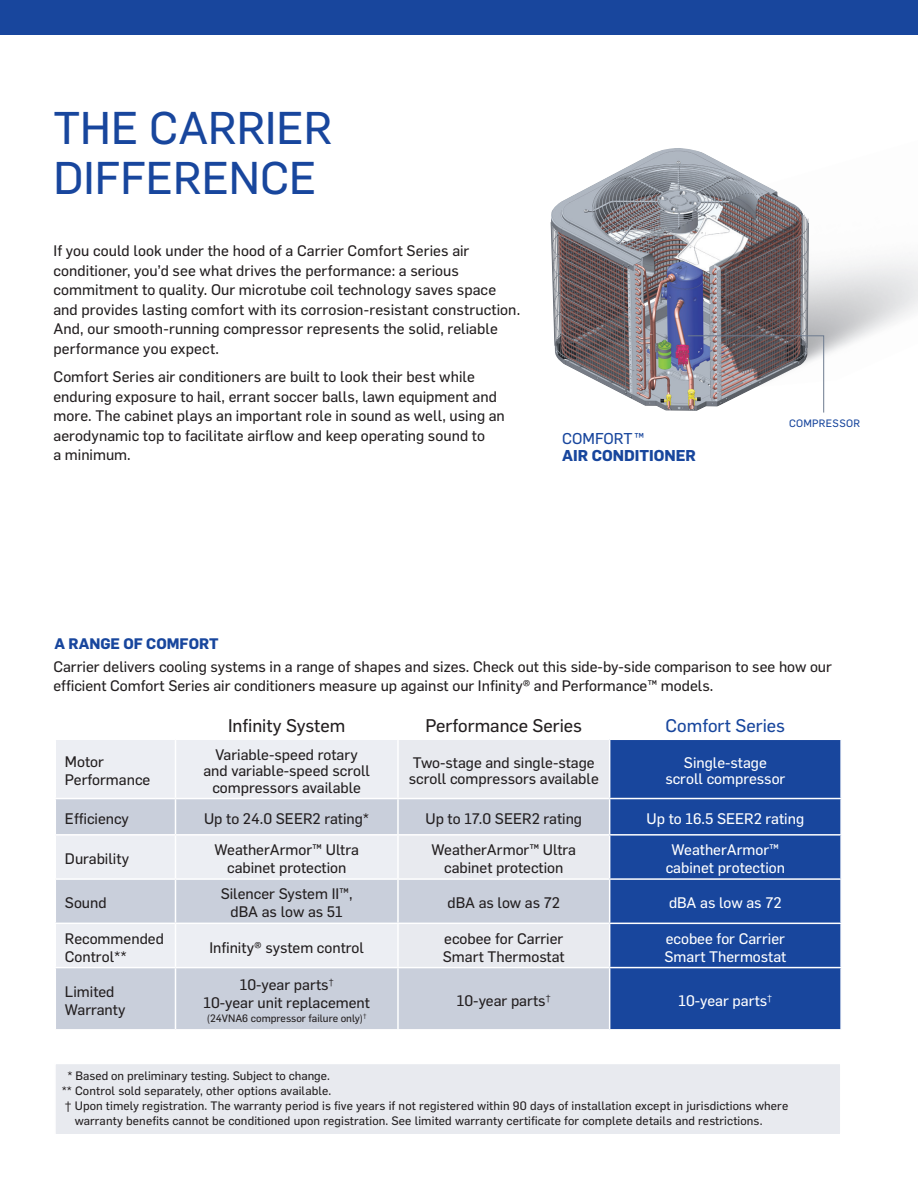
<style>
.page{position:relative;width:918px;height:1188px;background:#fff}
.page>*{position:absolute;margin:0;border:0;box-sizing:border-box;transform-origin:0 0}
.t1{font:45px/49.5px "Flama Basic";color:#18469d}
.t2{font:18px "Flama Basic";color:#231f20}
.t3{font:18px "Flama Basic";color:#18469d}
.t4{font:700 15.45px/16.4px "Flama";color:#18469d}
.t5{font:15px/19.5px "Flama Basic";color:#231f20}
.t6{font:15px/18px "Flama Basic";color:#fff}
.t7{font:700 15px "Flama";color:#18469d}
.t8{font:12px/15px "Flama Basic";letter-spacing:.01em;color:#231f20;text-align:center}
.t9{font:10.5px "Flama Basic";color:#231f20}
.t10{font:10.5px "Flama Basic";letter-spacing:.03em;color:#18469d}
.s1{font-family:"Flama Basic";font-weight:400}
</style>
<div class="page">
<img style="left:550px;top:148px;width:259px;height:263px">
<div style="left:0;top:0;width:918px;height:35px;background:#18469d"></div>
<svg style="left:687px;top:335px;width:137px;height:78px"></svg>
<div style="left:56px;top:740px;width:341px;height:58px;background:#eceef3"></div>
<div style="left:399px;top:740px;width:210px;height:58px;background:#e8eaef"></div>
<div style="left:610px;top:740px;width:230px;height:289px;background:#18469d"></div>
<svg style="left:56px;top:799px;width:553px;height:230px;background:#d5dae3"></svg>
<hr style="left:175px;top:740px;width:1px;height:58px;background:#fff">
<hr style="left:175px;top:799px;width:1px;height:35px;background:#fff">
<hr style="left:397px;top:799px;width:2px;height:35px;background:#fff">
<hr style="left:610px;top:798px;width:232px;height:1px;background:#fff">
<hr style="left:55px;top:834px;width:121px;height:2px;background:#fff">
<hr style="left:176px;top:834px;width:222px;height:2px;background:#fff">
<hr style="left:175px;top:836px;width:1px;height:42px;background:#fff">
<hr style="left:398px;top:834px;width:212px;height:2px;background:#fff">
<hr style="left:397px;top:836px;width:2px;height:42px;background:#fff">
<hr style="left:610px;top:834px;width:232px;height:2px;background:#fff">
<hr style="left:55px;top:878px;width:121px;height:2px;background:#fff">
<hr style="left:176px;top:878px;width:222px;height:2px;background:#fff">
<hr style="left:175px;top:880px;width:1px;height:43px;background:#fff">
<hr style="left:398px;top:878px;width:212px;height:2px;background:#fff">
<hr style="left:397px;top:880px;width:2px;height:43px;background:#fff">
<hr style="left:610px;top:878px;width:232px;height:2px;background:#fff">
<hr style="left:55px;top:923px;width:121px;height:1px;background:#fff">
<hr style="left:176px;top:923px;width:222px;height:1px;background:#fff">
<hr style="left:175px;top:924px;width:1px;height:43px;background:#fff">
<hr style="left:398px;top:923px;width:212px;height:1px;background:#fff">
<hr style="left:397px;top:924px;width:2px;height:43px;background:#fff">
<hr style="left:610px;top:923px;width:232px;height:1px;background:#fff">
<hr style="left:55px;top:967px;width:121px;height:1px;background:#fff">
<hr style="left:176px;top:967px;width:222px;height:1px;background:#fff">
<hr style="left:175px;top:968px;width:1px;height:61px;background:#fff">
<hr style="left:398px;top:967px;width:212px;height:1px;background:#fff">
<hr style="left:397px;top:968px;width:2px;height:61px;background:#fff">
<hr style="left:610px;top:967px;width:232px;height:1px;background:#fff">
<div style="left:54px;top:1063px;width:788px;height:72px;background:#e8eaef;border:2px solid #fff"></div>
<p class="t1" style="left:53px;top:101px;width:280px">THE CARRIER<br>DIFFERENCE</p>
<p class="t5" style="left:53px;top:240px;width:468px">If you could look under the hood of a Carrier Comfort Series air conditioner, you’d see what drives the performance: a serious commitment to quality. Our microtube coil technology saves space and provides lasting comfort with its corrosion-resistant construction.<br>And, our smooth-running compressor represents the solid, reliable performance you expect.</p>
<p class="t5" style="left:53px;top:366px;width:453px">Comfort Series air conditioners are built to look their best while enduring exposure to hail, errant soccer balls, lawn equipment and more. The cabinet plays an important role in sound as well, using an aerodynamic top to facilitate airflow and keep operating sound to<br>a minimum.</p>
<p class="t4" style="left:562px;top:429px;width:135px"><span class="s1">COMFORT™<br></span>AIR CONDITIONER</p>
<p class="t7" style="left:55px;top:633px;width:166px">A RANGE OF COMFORT</p>
<p class="t10" style="left:789px;top:416px;width:72px">COMPRESSOR</p>
<p class="t5" style="left:53px;top:656px;width:780px">Carrier delivers cooling systems in a range of shapes and sizes. Check out this side-by-side comparison to see how our</p>
<p class="t5" style="left:53px;top:675px;width:661px">efficient Comfort Series air conditioners measure up against our Infinity® and Performance™ models.</p>
<p class="t2" style="left:228px;top:713px;width:119px">Infinity System</p>
<p class="t2" style="left:426px;top:713px;width:158px">Performance Series</p>
<p class="t3" style="left:666px;top:713px;width:121px">Comfort Series</p>
<p class="t5" style="left:65px;top:752px;width:87px;line-height:18px">Motor<br>Performance</p>
<p class="t5" style="left:203px;top:745px;width:168px;line-height:16.5px;text-align:center">Variable-speed rotary and variable-speed scroll compressors available</p>
<p class="t5" style="left:413px;top:752px;width:183px">Two-stage and single-stage</p>
<p class="t5" style="left:409px;top:768px;width:192px">scroll compressors available</p>
<p class="t6" style="left:684px;top:753px;width:84px">Single-stage</p>
<p class="t6" style="left:665px;top:769px;width:122px">scroll compressor</p>
<p class="t5" style="left:65px;top:808px;width:66px">Efficiency</p>
<p class="t5" style="left:204px;top:808px;width:167px">Up to 24.0 SEER2 rating*</p>
<p class="t5" style="left:426px;top:808px;width:158px">Up to 17.0 SEER2 rating</p>
<p class="t6" style="left:647px;top:809px;width:159px">Up to 16.5 SEER2 rating</p>
<p class="t5" style="left:65px;top:848px;width:66px">Durability</p>
<p class="t5" style="left:215px;top:839px;width:146px">WeatherArmor™ Ultra</p>
<p class="t5" style="left:227px;top:857px;width:121px">cabinet protection</p>
<p class="t5" style="left:432px;top:839px;width:146px">WeatherArmor™ Ultra</p>
<p class="t5" style="left:444px;top:857px;width:121px">cabinet protection</p>
<p class="t6" style="left:672px;top:840px;width:109px">WeatherArmor™</p>
<p class="t6" style="left:666px;top:858px;width:121px">cabinet protection</p>
<p class="t5" style="left:65px;top:892px;width:43px">Sound</p>
<p class="t5" style="left:221px;top:883px;width:133px">Silencer System II™,</p>
<p class="t5" style="left:231px;top:901px;width:114px">dBA as low as 51</p>
<p class="t5" style="left:447px;top:892px;width:114px">dBA as low as 72</p>
<p class="t6" style="left:669px;top:893px;width:114px">dBA as low as 72</p>
<p class="t5" style="left:65px;top:928px;width:101px;line-height:18px">Recommended<br>Control**</p>
<p class="t5" style="left:209px;top:937px;width:156px">Infinity® system control</p>
<p class="t5" style="left:443px;top:928px;width:123px;line-height:18px">ecobee for Carrier<br>Smart Thermostat</p>
<p class="t6" style="left:664px;top:928px;width:123px">ecobee for Carrier<br>Smart Thermostat</p>
<p class="t5" style="left:65px;top:982px;width:62px;line-height:18px">Limited<br>Warranty</p>
<p class="t5" style="left:240px;top:974px;width:95px">10-year parts<sup>†</sup></p>
<p class="t5" style="left:203px;top:992px;width:168px">10-year unit replacement</p>
<p class="t9" style="left:207px;top:1010px;width:161px">(24VNA6 compressor failure only)<sup>†</sup></p>
<p class="t5" style="left:457px;top:990px;width:95px">10-year parts<sup>†</sup></p>
<p class="t6" style="left:678px;top:991px;width:95px">10-year parts<sup>†</sup></p>
<p class="t8" style="left:62px;top:1067px;width:271px">* Based on preliminary testing. Subject to change. ** Control sold separately, other options available.</p>
<p class="t8" style="left:75px;top:1097px;width:715px;text-align:left;text-indent:-10px">† Upon timely registration. The warranty period is five years if not registered within 90 days of installation except in jurisdictions where warranty benefits cannot be conditioned upon registration. See limited warranty certificate for complete details and restrictions.</p>
</div>
